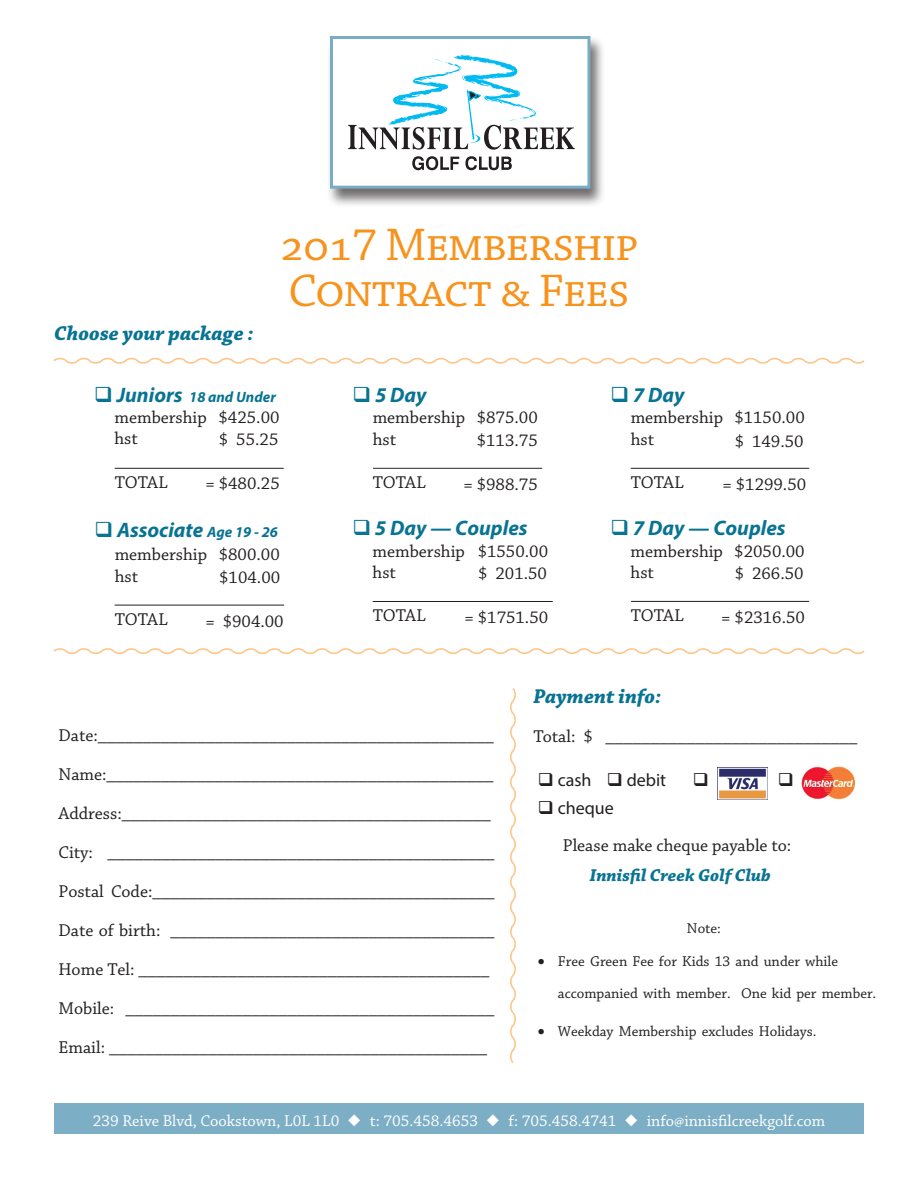
<style>
.page{position:relative;width:918px;height:1188px;background:#fff}
.page>*{position:absolute;margin:0;border:0;box-sizing:border-box;transform-origin:0 0}
.t1{font:48px/45.6px "Chaparral Pro";letter-spacing:-.025em;color:#f7931d}
.t2{font:italic 700 21px "Myriad Pro";color:#087393}
.t3{font:italic 700 21px "Chaparral Pro";color:#087393}
.t4{font:18px/39px "Chaparral Pro";color:#231f20}
.t5{font:italic 700 18px "Chaparral Pro";color:#087393}
.t6{font:18px "Myriad Pro";color:#231f20}
.t7{font:16.5px "Chaparral Pro";color:#fff}
.t8{font:15px/32.5px "Chaparral Pro";color:#231f20}
.t9{font:italic 700 15px "Myriad Pro";color:#087393}
.s1{font-size:21px}
.s2{font-size:15px}
</style>
<div class="page">
<div style="left:54px;top:1104px;width:810px;height:30px;background:#7caec6"></div>
<div style="left:326px;top:36px;width:279px;height:171px;background:#231f20;opacity:.65"></div>
<div style="left:332px;top:38px;width:257px;height:149px;background:#fff"></div>
<svg style="left:412px;top:156px;width:47px;height:14px"></svg>
<svg style="left:465px;top:156px;width:47px;height:14px"></svg>
<svg style="left:348px;top:55px;width:227px;height:95px"></svg>
<div style="left:330px;top:36px;width:260px;height:153px;border:3px solid #7aadc5"></div>
<hr style="left:115px;top:468px;width:169px;height:1px;background:#231f20">
<hr style="left:115px;top:605px;width:169px;height:1px;background:#231f20">
<hr style="left:373px;top:468px;width:169px;height:1px;background:#231f20">
<hr style="left:373px;top:601px;width:180px;height:1px;background:#231f20">
<hr style="left:631px;top:468px;width:178px;height:1px;background:#231f20">
<hr style="left:631px;top:601px;width:178px;height:1px;background:#231f20">
<svg style="left:53px;top:357px;width:812px;height:7px"></svg>
<svg style="left:53px;top:648px;width:812px;height:6px"></svg>
<img style="left:719px;top:768px;width:49px;height:31px">
<img style="left:801px;top:766px;width:55px;height:33px">
<svg style="left:510px;top:688px;width:6px;height:375px"></svg>
<p class="t3" style="left:54px;top:321px;width:201px">Choose your package :</p>
<p class="t1" style="left:279px;top:224px;width:361px">2017 Membership<br>Contract &amp; Fees</p>
<p class="t9" style="left:94px;top:387px;width:183px">❑ <span class="s1">Juniors</span> 18 and Under</p>
<p class="t4" style="left:114px;top:408px;width:167px;line-height:20.4px">membership $425.00 hst</p>
<p class="t4" style="left:219px;top:420px;width:61px">$ 55.25</p>
<p class="t2" style="left:352px;top:381px;width:76px">❑ 5 Day</p>
<p class="t4" style="left:373px;top:408px;width:167px;line-height:21.6px">membership $875.00 hst</p>
<p class="t4" style="left:477px;top:421px;width:63px">$113.75</p>
<p class="t2" style="left:610px;top:381px;width:76px">❑ 7 Day</p>
<p class="t4" style="left:631px;top:407px;width:176px;line-height:22px">membership $1150.00 hst</p>
<p class="t4" style="left:735px;top:422px;width:70px">$ 149.50</p>
<p class="t4" style="left:115px;top:464px;width:55px">TOTAL</p>
<p class="t4" style="left:205px;top:465px;width:76px">= $480.25</p>
<p class="t2" style="left:94px;top:517px;width:185px">❑ Associate <span class="s2">Age 19 - 26</span></p>
<p class="t4" style="left:115px;top:544px;width:167px;line-height:21.6px">membership $800.00 hst</p>
<p class="t4" style="left:219px;top:558px;width:63px">$104.00</p>
<p class="t4" style="left:373px;top:464px;width:55px">TOTAL</p>
<p class="t4" style="left:463px;top:466px;width:76px">= $988.75</p>
<p class="t2" style="left:352px;top:514px;width:177px">❑ 5 Day — Couples</p>
<p class="t4" style="left:373px;top:541px;width:177px;line-height:21.5px">membership $1550.00 hst</p>
<p class="t4" style="left:478px;top:555px;width:70px">$ 201.50</p>
<p class="t4" style="left:631px;top:464px;width:55px">TOTAL</p>
<p class="t4" style="left:722px;top:466px;width:85px">= $1299.50</p>
<p class="t2" style="left:610px;top:514px;width:177px">❑ 7 Day — Couples</p>
<p class="t4" style="left:631px;top:541px;width:176px;line-height:21.5px">membership $2050.00 hst</p>
<p class="t4" style="left:735px;top:555px;width:70px">$ 266.50</p>
<p class="t4" style="left:115px;top:600px;width:55px">TOTAL</p>
<p class="t4" style="left:205px;top:602px;width:80px">= $904.00</p>
<p class="t4" style="left:373px;top:597px;width:55px">TOTAL</p>
<p class="t4" style="left:464px;top:599px;width:85px">= $1751.50</p>
<p class="t4" style="left:631px;top:597px;width:55px">TOTAL</p>
<p class="t4" style="left:721px;top:599px;width:85px">= $2316.50</p>
<p class="t4" style="left:58px;top:716px;width:437px">Date:____________________________________________ Name:___________________________________________ Address:_________________________________________ City: ___________________________________________ Postal Code:______________________________________ Date of birth: ____________________________________ Home Tel: _______________________________________ Mobile: _________________________________________ Email: __________________________________________</p>
<p class="t3" style="left:534px;top:684px;width:129px">Payment info:</p>
<p class="t4" style="left:534px;top:718px;width:325px">Total: $ ____________________________</p>
<p class="t6" style="left:538px;top:769px;width:130px">❑ cash ❑ debit</p>
<p class="t6" style="left:538px;top:797px;width:77px">❑ cheque</p>
<p class="t4" style="left:563px;top:827px;width:230px">Please make cheque payable to:</p>
<p class="t5" style="left:590px;top:864px;width:183px">Innisfil Creek Golf Club</p>
<p class="t8" style="left:687px;top:913px;width:36px">Note:</p>
<p class="t8" style="left:558px;top:946px;width:320px;text-indent:-20px">• Free Green Fee for Kids 13 and under while accompanied with member. One kid per member.</p>
<p class="t8" style="left:538px;top:1016px;width:280px">• Weekday Membership excludes Holidays.</p>
<p class="t7" style="left:93px;top:1111px;width:734px">239 Reive Blvd, Cookstown, L0L 1L0 ◆ t: 705.458.4653 ◆ f: 705.458.4741 ◆ info@innisfilcreekgolf.com</p>
</div>
